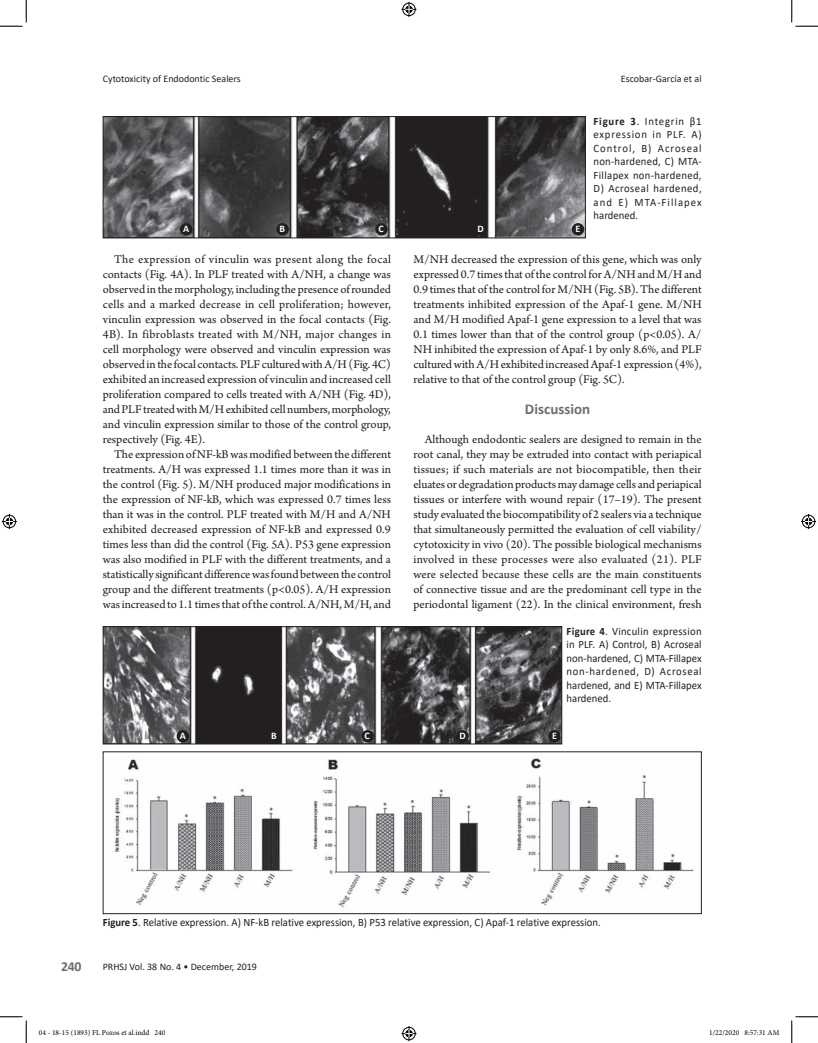
<style>
.page{position:relative;width:818px;height:1043px;background:#fff}
.page>*{position:absolute;margin:0;border:0;box-sizing:border-box;transform-origin:0 0}
.t1{font:700 15px "Calibri";color:#6c6d70}
.t2{font:700 13.75px "Calibri";color:#6c6d70}
.t3{font:12.5px/15px "Arno Pro";letter-spacing:-.005em;color:#231f20;text-align:justify}
.t4{font:11.25px/13.5px "Calibri";color:#231f20;text-align:justify;scale:.95 1}
.t5{font:10px "Calibri";color:#231f20}
.t6{font:700 10px "Calibri";color:#fff}
.t7{font:7.5px "Minion Pro";color:#000}
.s1{font-weight:700}
</style>
<div class="page">
<img style="left:105px;top:118px;width:478px;height:118px">
<div style="left:103px;top:116px;width:482px;height:122px;border:1px solid #231f20"></div>
<img style="left:105px;top:628px;width:455px;height:114px">
<div style="left:103px;top:626px;width:459px;height:118px;border:1px solid #231f20"></div>
<img style="left:115px;top:758px;width:579px;height:150px">
<div style="left:103px;top:751px;width:598px;height:163px;border:1px solid #231f20"></div>
<div style="left:180px;top:223px;width:12px;height:12px;background:#231f20;border-radius:50%"></div>
<div style="left:177px;top:730px;width:12px;height:12px;background:#231f20;border-radius:50%"></div>
<div style="left:276px;top:223px;width:13px;height:12px;background:#231f20;border-radius:50%"></div>
<div style="left:268px;top:730px;width:12px;height:12px;background:#231f20;border-radius:50%"></div>
<div style="left:375px;top:223px;width:13px;height:12px;background:#231f20;border-radius:50%"></div>
<div style="left:361px;top:730px;width:13px;height:12px;background:#231f20;border-radius:50%"></div>
<div style="left:474px;top:223px;width:12px;height:12px;background:#231f20;border-radius:50%"></div>
<div style="left:456px;top:730px;width:13px;height:12px;background:#231f20;border-radius:50%"></div>
<div style="left:571px;top:223px;width:13px;height:12px;background:#231f20;border-radius:50%"></div>
<div style="left:548px;top:730px;width:12px;height:12px;background:#231f20;border-radius:50%"></div>
<svg style="left:0;top:0;width:27px;height:27px"></svg>
<svg style="left:0;top:1016px;width:27px;height:26px"></svg>
<svg style="left:791px;top:0;width:27px;height:27px"></svg>
<svg style="left:791px;top:1016px;width:27px;height:26px"></svg>
<svg style="left:401px;top:2px;width:15px;height:15px"></svg>
<svg style="left:401px;top:1026px;width:15px;height:15px"></svg>
<svg style="left:2px;top:514px;width:15px;height:15px"></svg>
<svg style="left:801px;top:514px;width:15px;height:15px"></svg>
<p class="t5" style="left:103px;top:72px;width:139px">Cytotoxicity of Endodontic Sealers</p>
<p class="t5" style="left:621px;top:72px;width:82px">Escobar-García et al</p>
<p class="t4" style="left:593px;top:114px;width:115px"><span class="s1">Figure 3</span>. Integrin β1 expression in PLF. A)<br>Control, B) Acroseal non-hardened, C) MTA-Fillapex non-hardened, D) Acroseal hardened, and E) MTA-Fillapex hardened.</p>
<p class="t6" style="left:183px;top:222px;width:8px">A</p>
<p class="t6" style="left:279px;top:222px;width:7px">B</p>
<p class="t6" style="left:378px;top:222px;width:7px">C</p>
<p class="t6" style="left:477px;top:222px;width:8px">D</p>
<p class="t6" style="left:575px;top:222px;width:6px">E</p>
<p class="t3" style="left:103px;top:252px;width:290px;text-indent:11px">The expression of vinculin was present along the focal contacts (Fig. 4A). In PLF treated with A/NH, a change was observed in the morphology, including the presence of rounded cells and a marked decrease in cell proliferation; however, vinculin expression was observed in the focal contacts (Fig.<br>4B). In fibroblasts treated with M/NH, major changes in cell morphology were observed and vinculin expression was observed in the focal contacts. PLF cultured with A/H (Fig. 4C) exhibited an increased expression of vinculin and increased cell proliferation compared to cells treated with A/NH (Fig. 4D), and PLF treated with M/H exhibited cell numbers, morphology, and vinculin expression similar to those of the control group, respectively (Fig. 4E).</p>
<p class="t3" style="left:103px;top:447px;width:290px;text-indent:11px">The expression of NF-kB was modified between the different treatments. A/H was expressed 1.1 times more than it was in the control (Fig. 5). M/NH produced major modifications in the expression of NF-kB, which was expressed 0.7 times less than it was in the control. PLF treated with M/H and A/NH exhibited decreased expression of NF-kB and expressed 0.9 times less than did the control (Fig. 5A). P53 gene expression was also modified in PLF with the different treatments, and a statistically significant difference was found between the control group and the different treatments (p&lt;0.05). A/H expression was increased to 1.1 times that of the control. A/NH, M/H, and</p>
<p class="t3" style="left:413px;top:252px;width:290px">M/NH decreased the expression of this gene, which was only expressed 0.7 times that of the control for A/NH and M/H and 0.9 times that of the control for M/NH (Fig. 5B). The different treatments inhibited expression of the Apaf-1 gene. M/NH and M/H modified Apaf-1 gene expression to a level that was 0.1 times lower than that of the control group (p&lt;0.05). A/ NH inhibited the expression of Apaf-1 by only 8.6%, and PLF cultured with A/H exhibited increased Apaf-1 expression (4%), relative to that of the control group (Fig. 5C).</p>
<p class="t1" style="left:525px;top:399px;width:67px">Discussion</p>
<p class="t3" style="left:413px;top:432px;width:290px;text-indent:11px">Although endodontic sealers are designed to remain in the root canal, they may be extruded into contact with periapical tissues; if such materials are not biocompatible, then their eluates or degradation products may damage cells and periapical tissues or interfere with wound repair (17–19). The present study evaluated the biocompatibility of 2 sealers via a technique that simultaneously permitted the evaluation of cell viability/ cytotoxicity in vivo (20). The possible biological mechanisms involved in these processes were also evaluated (21). PLF were selected because these cells are the main constituents of connective tissue and are the predominant cell type in the periodontal ligament (22). In the clinical environment, fresh</p>
<p class="t4" style="left:566px;top:624px;width:144px"><span class="s1">Figure 4</span>. Vinculin expression in PLF. A) Control, B) Acroseal non-hardened, C) MTA-Fillapex non-hardened, D) Acroseal hardened, and E) MTA-Fillapex hardened.</p>
<p class="t6" style="left:180px;top:728px;width:8px">A</p>
<p class="t6" style="left:271px;top:728px;width:7px">B</p>
<p class="t6" style="left:364px;top:728px;width:7px">C</p>
<p class="t6" style="left:459px;top:728px;width:8px">D</p>
<p class="t6" style="left:552px;top:728px;width:6px">E</p>
<p class="t4" style="left:103px;top:915px;width:526px"><span class="s1">Figure 5</span>. Relative expression. A) NF-kB relative expression, B) P53 relative expression, C) Apaf-1 relative expression.</p>
<p class="t2" style="left:61px;top:956px;width:22px">240</p>
<p class="t5" style="left:103px;top:959px;width:156px">PRHSJ Vol. 38 No. 4 • December, 2019</p>
<p class="t7" style="left:39px;top:1028px;width:128px">04 - 18-15 (1893) FL Pozos et al.indd 240</p>
<p class="t7" style="left:709px;top:1028px;width:72px">1/22/2020 8:57:31 AM</p>
</div>
